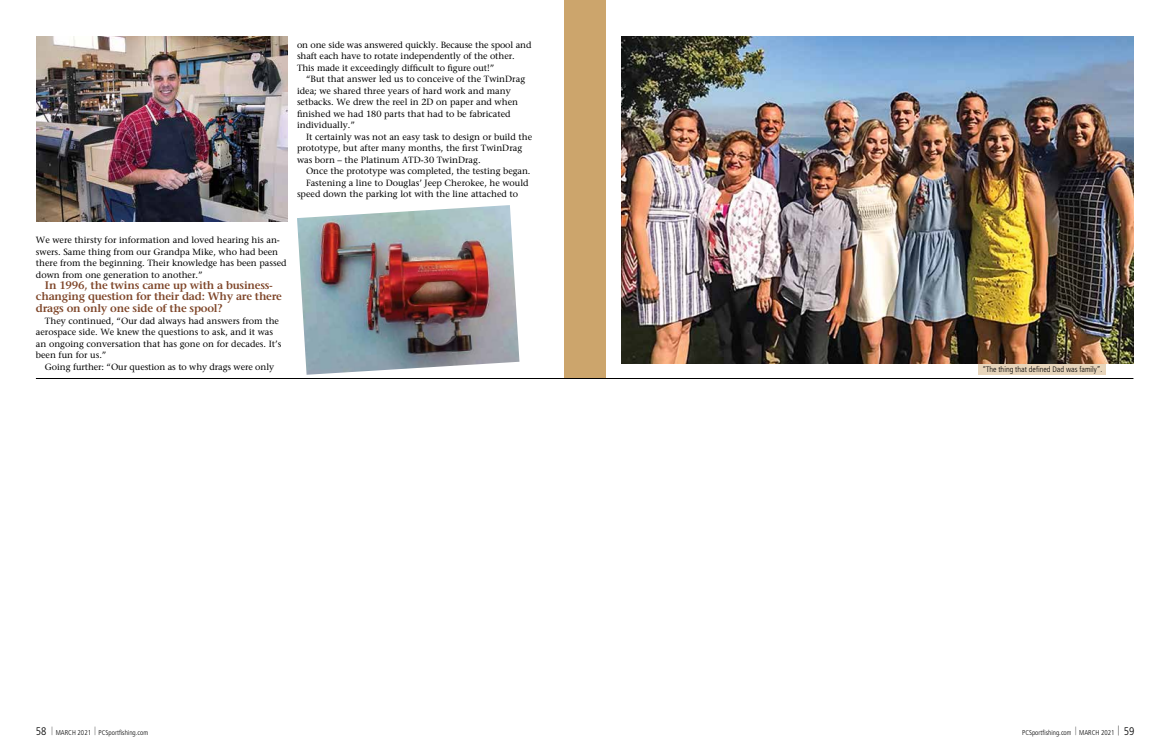
<style>
.page{position:relative;width:1170px;height:756px;background:#fff}
.page>*{position:absolute;margin:0;border:0;box-sizing:border-box;transform-origin:0 0}
.t1{font:600 11px/11.5px "Stone Serif";letter-spacing:-.02em;color:#7e4528}
.t2{font:300 condensed 11px "Frutiger";color:#000}
.t3{font:9px/11.5px "Stone Serif";color:#000}
.t4{font:300 condensed 8px "Frutiger";color:#000}
.t5{font:300 condensed 7px "Frutiger";color:#000}
.s1{font-size:11px}
</style>
<div class="page">
<div style="left:978px;top:337px;width:128px;height:38px;background:#e8d6bc"></div>
<div style="left:564px;top:0;width:42px;height:379px;background:#cca56c"></div>
<hr style="left:36px;top:378px;width:549px;height:1px;background:#000">
<img style="left:36px;top:36px;width:252px;height:186px">
<img style="left:297px;top:205px;width:222px;height:170px">
<img style="left:622px;top:36px;width:511px;height:328px">
<hr style="left:585px;top:378px;width:548px;height:1px;background:#000">
<p class="t3" style="left:297px;top:39px;width:236px">on one side was answered quickly. Because the spool and shaft each have to rotate independently of the other.<br>This made it exceedingly difficult to figure out!”</p>
<p class="t3" style="left:297px;top:73px;width:230px;text-indent:9px">“But that answer led us to conceive of the TwinDrag idea; we shared three years of hard work and many setbacks. We drew the reel in 2D on paper and when finished we had 180 parts that had to be fabricated individually.”</p>
<p class="t3" style="left:297px;top:131px;width:237px;text-indent:9px">It certainly was not an easy task to design or build the prototype, but after many months, the first TwinDrag was born – the Platinum ATD-30 TwinDrag.</p>
<p class="t3" style="left:306px;top:165px;width:226px">Once the prototype was completed, the testing began.</p>
<p class="t3" style="left:306px;top:177px;width:224px">Fastening a line to Douglas’ Jeep Cherokee, he would</p>
<p class="t3" style="left:297px;top:188px;width:223px">speed down the parking lot with the line attached to</p>
<p class="t3" style="left:36px;top:234px;width:252px">We were thirsty for information and loved hearing his an&shy;swers. Same thing from our Grandpa Mike, who had been there from the beginning. Their knowledge has been passed down from one generation to another.”</p>
<p class="t1" style="left:36px;top:279px;width:248px;text-indent:9px">In 1996, the twins came up with a business&shy;changing question for their dad: Why are there drags on only one side of the spool?</p>
<p class="t3" style="left:36px;top:315px;width:247px;text-indent:9px">They continued, “Our dad always had answers from the aerospace side. We knew the questions to ask, and it was an ongoing conversation that has gone on for decades. It’s been fun for us.”</p>
<p class="t3" style="left:45px;top:361px;width:231px">Going further: “Our question as to why drags were only</p>
<p class="t4" style="left:982px;top:365px;width:122px">“The thing that defined Dad was family”.</p>
<p class="t5" style="left:36px;top:729px;width:114px"><span class="s1">58</span> <sup>|</sup> MARCH 2021 <sup>|</sup> PCSportfishing.com</p>
<p class="t2" style="left:1118px;top:725px;width:18px"><sup>|</sup> 59</p>
<p class="t5" style="left:1022px;top:729px;width:94px">PCSportfishing.com <sup>|</sup> MARCH 2021</p>
</div>
